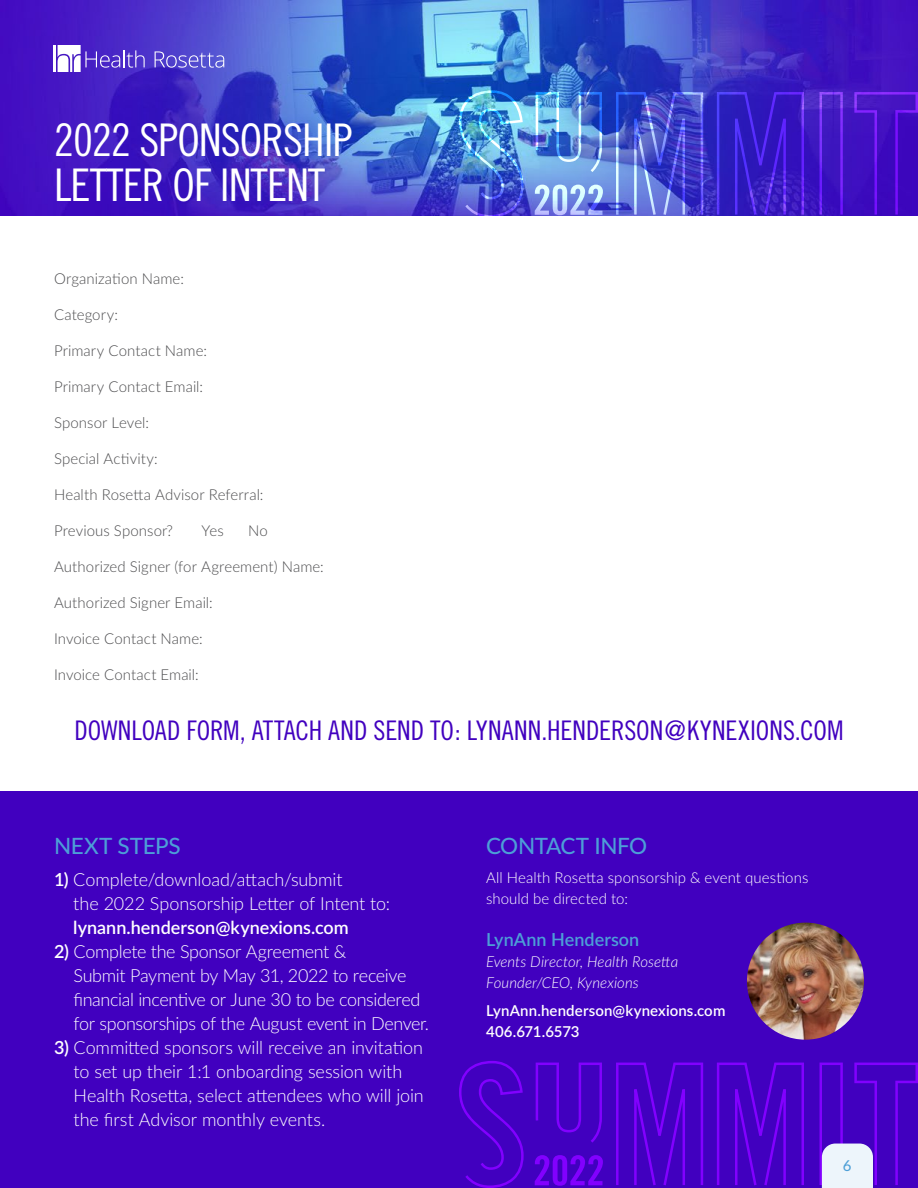
<style>
.page{position:relative;width:918px;height:1188px;background:#fff}
.page>*{position:absolute;margin:0;border:0;box-sizing:border-box;transform-origin:0 0}
.t1{font:45px/45px "Trade Gothic Cond Eighteen";letter-spacing:-.02em;color:#fff}
.t2{font:27px "Trade Gothic Cond Eighteen";color:#4100bf}
.t3{font:500 22.5px "Lato";letter-spacing:-.015em;color:#4d9fd7}
.t4{font:300 18px/24px "Lato";letter-spacing:-.01em;color:#fff}
.t5{font:600 18px "Lato";color:#fff}
.t6{font:600 18px "Lato";color:#4d9fd7}
.t7{font:300 15px "Lato";letter-spacing:.005em;color:#4d4d4f}
.t8{font:300 15px/21px "Lato";letter-spacing:.005em;color:#fff}
.t9{font:italic 300 15px/21px "Lato";letter-spacing:.005em;color:#fff}
.t10{font:600 15px/21px "Lato";letter-spacing:.01em;color:#fff}
.t11{font:500 15px "Lato";color:#4d9fd7}
.s1{font-weight:600}
</style>
<div class="page">
<img style="left:0;top:0;width:918px;height:216px">
<div style="left:0;top:792px;width:918px;height:396px;background:#4100bf"></div>
<img style="left:747px;top:923px;width:117px;height:117px;border-radius:59px">
<svg style="left:155px;top:51px;width:69px;height:17px"></svg>
<hr style="left:54px;top:45px;width:2px;height:27px;background:#fff">
<svg style="left:57px;top:45px;width:88px;height:27px"></svg>
<img style="left:459px;top:90px;width:65px;height:126px">
<img style="left:536px;top:92px;width:66px;height:80px">
<img style="left:616px;top:92px;width:87px;height:123px">
<svg style="left:717px;top:92px;width:87px;height:123px;background:#381cc7"></svg>
<svg style="left:820px;top:92px;width:23px;height:123px;background:#4a1acc"></svg>
<svg style="left:854px;top:92px;width:64px;height:123px;background:#450dc5"></svg>
<svg style="left:535px;top:185px;width:68px;height:30px;background:#96acec"></svg>
<svg style="left:459px;top:1061px;width:65px;height:127px"></svg>
<svg style="left:536px;top:1063px;width:66px;height:80px"></svg>
<svg style="left:616px;top:1063px;width:87px;height:122px"></svg>
<svg style="left:717px;top:1063px;width:87px;height:122px"></svg>
<svg style="left:535px;top:1155px;width:68px;height:31px"></svg>
<svg style="left:820px;top:1063px;width:98px;height:125px"></svg>
<h1 class="t1" style="left:54px;top:117px;width:300px">2022 SPONSORSHIP<br>LETTER OF INTENT</h1>
<p class="t7" style="left:54px;top:268px;width:131px">Organization Name:</p>
<p class="t7" style="left:54px;top:304px;width:66px">Category:</p>
<p class="t7" style="left:54px;top:340px;width:155px">Primary Contact Name:</p>
<p class="t7" style="left:54px;top:376px;width:151px">Primary Contact Email:</p>
<p class="t7" style="left:54px;top:412px;width:96px">Sponsor Level:</p>
<p class="t7" style="left:54px;top:448px;width:105px">Special Activity:</p>
<p class="t7" style="left:54px;top:484px;width:211px">Health Rosetta Advisor Referral:</p>
<p class="t7" style="left:54px;top:520px;width:120px">Previous Sponsor?</p>
<p class="t7" style="left:201px;top:520px;width:24px">Yes</p>
<p class="t7" style="left:248px;top:520px;width:21px">No</p>
<p class="t7" style="left:54px;top:556px;width:271px">Authorized Signer (for Agreement) Name:</p>
<p class="t7" style="left:54px;top:592px;width:160px">Authorized Signer Email:</p>
<p class="t7" style="left:54px;top:628px;width:150px">Invoice Contact Name:</p>
<p class="t7" style="left:54px;top:664px;width:146px">Invoice Contact Email:</p>
<h2 class="t2" style="left:74px;top:714px;width:771px">DOWNLOAD FORM, ATTACH AND SEND TO: LYNANN.HENDERSON@KYNEXIONS.COM</h2>
<p class="t3" style="left:54px;top:830px;width:128px">NEXT STEPS</p>
<p class="t4" style="left:73px;top:867px;width:318px;text-indent:-19px"><span class="s1">1)</span> Complete/download/attach/submit<br>the 2022 Sponsorship Letter of Intent to:</p>
<p class="t5" style="left:73px;top:914px;width:277px">lynann.henderson@kynexions.com</p>
<p class="t4" style="left:73px;top:939px;width:357px;text-indent:-19px"><span class="s1">2)</span> Complete the Sponsor Agreement &amp;<br>Submit Payment by May 31, 2022 to receive financial incentive or June 30 to be considered for sponsorships of the August event in Denver.</p>
<p class="t4" style="left:74px;top:1035px;width:352px;text-indent:-20px"><span class="s1">3)</span> Committed sponsors will receive an invitation to set up their 1:1 onboarding session with Health Rosetta, select attendees who will join the first Advisor monthly events.</p>
<p class="t3" style="left:486px;top:830px;width:163px">CONTACT INFO</p>
<p class="t8" style="left:486px;top:866px;width:324px">All Health Rosetta sponsorship &amp; event questions should be directed to:</p>
<p class="t6" style="left:486px;top:926px;width:155px">LynAnn Henderson</p>
<p class="t9" style="left:486px;top:950px;width:194px">Events Director, Health Rosetta<br>Founder/CEO, Kynexions</p>
<p class="t10" style="left:486px;top:1000px;width:241px">LynAnn.henderson@kynexions.com<br>406.671.6573</p>
<p class="t11" style="left:843px;top:1154px;width:10px">6</p>
</div>
